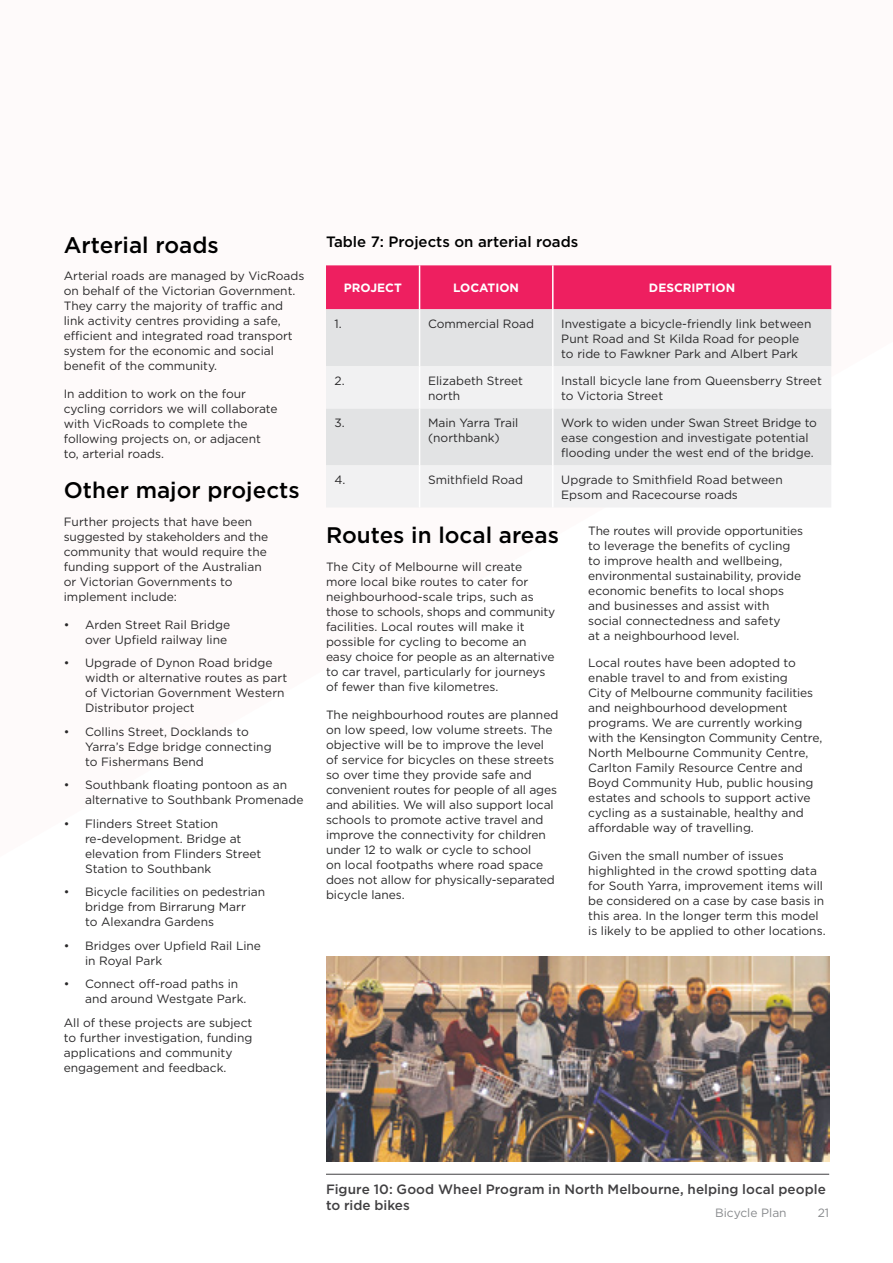
<style>
.page{position:relative;width:893px;height:1263px;background:#fff}
.page>*{position:absolute;margin:0;border:0;box-sizing:border-box;transform-origin:0 0}
.t1{font:500 22.5px "Gotham";color:#000}
.t2{font:500 15px "Gotham";color:#000}
.t3{font:500 13.5px/16.5px "Gotham";letter-spacing:.005em;color:#414042}
.t4{font:12px/15px "Gotham";color:#292829}
.t5{font:700 12px "Gotham";color:#fff}
.t6{font:12px "Gotham";color:#888a8d}
</style>
<div class="page">
<div style="left:326px;top:265px;width:505px;height:44px;background:#ee1f60"></div>
<div style="left:326px;top:309px;width:505px;height:57px;background:#e2e3e4"></div>
<svg style="left:326px;top:366px;width:505px;height:141px;fill:#f1f1f2"></svg>
<hr style="left:419px;top:309px;width:1px;height:57px;background:#fff">
<hr style="left:552px;top:309px;width:2px;height:57px;background:#fff">
<hr style="left:419px;top:366px;width:1px;height:42px;background:#fff">
<hr style="left:552px;top:366px;width:2px;height:42px;background:#fff">
<hr style="left:419px;top:408px;width:1px;height:57px;background:#fff">
<hr style="left:552px;top:408px;width:2px;height:57px;background:#fff">
<hr style="left:419px;top:465px;width:1px;height:42px;background:#fff">
<hr style="left:552px;top:465px;width:2px;height:42px;background:#fff">
<hr style="left:419px;top:265px;width:1px;height:44px;background:#fff">
<hr style="left:552px;top:265px;width:2px;height:44px;background:#fff">
<hr style="left:326px;top:1174px;width:503px;height:1px;background:#414042">
<img style="left:326px;top:957px;width:503px;height:204px">
<h1 class="t1" style="left:64px;top:232px;width:156px">Arterial roads</h1>
<p class="t4" style="left:64px;top:268px;width:242px">Arterial roads are managed by VicRoads on behalf of the Victorian Government.<br>They carry the majority of traffic and link activity centres providing a safe, efficient and integrated road transport system for the economic and social benefit of the community.</p>
<p class="t4" style="left:64px;top:386px;width:215px">In addition to work on the four cycling corridors we will collaborate with VicRoads to complete the following projects on, or adjacent to, arterial roads.</p>
<h1 class="t1" style="left:64px;top:477px;width:237px">Other major projects</h1>
<p class="t4" style="left:64px;top:514px;width:206px">Further projects that have been suggested by stakeholders and the community that would require the funding support of the Australian or Victorian Governments to implement include:</p>
<p class="t4" style="left:64px;top:616px;width:168px;text-align:right">• Arden Street Rail Bridge over Upfield railway line</p>
<p class="t4" style="left:85px;top:655px;width:204px;text-indent:-21px">• Upgrade of Dynon Road bridge width or alternative routes as part of Victorian Government Western<br>Distributor project</p>
<p class="t4" style="left:85px;top:723px;width:188px;text-indent:-21px">• Collins Street, Docklands to<br>Yarra’s Edge bridge connecting to Fishermans Bend</p>
<p class="t4" style="left:85px;top:777px;width:220px;text-indent:-21px">• Southbank floating pontoon as an alternative to Southbank Promenade</p>
<p class="t4" style="left:85px;top:815px;width:178px;text-indent:-21px">• Flinders Street Station re-development. Bridge at elevation from Flinders Street<br>Station to Southbank</p>
<p class="t4" style="left:85px;top:884px;width:182px;text-indent:-21px">• Bicycle facilities on pedestrian bridge from Birrarung Marr<br>to Alexandra Gardens</p>
<p class="t4" style="left:85px;top:938px;width:178px;text-indent:-21px">• Bridges over Upfield Rail Line in Royal Park</p>
<p class="t4" style="left:85px;top:976px;width:163px;text-indent:-21px">• Connect off-road paths in and around Westgate Park.</p>
<p class="t4" style="left:64px;top:1015px;width:190px">All of these projects are subject to further investigation, funding applications and community engagement and feedback.</p>
<p class="t2" style="left:326px;top:233px;width:254px">Table 7: Projects on arterial roads</p>
<p class="t5" style="left:344px;top:281px;width:59px">PROJECT</p>
<p class="t5" style="left:453px;top:281px;width:67px">LOCATION</p>
<p class="t5" style="left:649px;top:281px;width:88px">DESCRIPTION</p>
<p class="t4" style="left:334px;top:316px;width:9px">1.</p>
<p class="t4" style="left:428px;top:316px;width:107px">Commercial Road</p>
<p class="t4" style="left:561px;top:316px;width:252px">Investigate a bicycle-friendly link between<br>Punt Road and St Kilda Road for people to ride to Fawkner Park and Albert Park</p>
<p class="t4" style="left:334px;top:373px;width:12px">2.</p>
<p class="t4" style="left:428px;top:373px;width:97px">Elizabeth Street north</p>
<p class="t4" style="left:561px;top:373px;width:262px">Install bicycle lane from Queensberry Street to Victoria Street</p>
<p class="t4" style="left:334px;top:415px;width:12px">3.</p>
<p class="t4" style="left:428px;top:415px;width:92px">Main Yarra Trail (northbank)</p>
<p class="t4" style="left:561px;top:415px;width:257px">Work to widen under Swan Street Bridge to ease congestion and investigate potential flooding under the west end of the bridge.</p>
<p class="t4" style="left:334px;top:472px;width:12px">4.</p>
<p class="t4" style="left:428px;top:472px;width:97px">Smithfield Road</p>
<p class="t4" style="left:561px;top:472px;width:223px">Upgrade to Smithfield Road between<br>Epsom and Racecourse roads</p>
<h1 class="t1" style="left:326px;top:523px;width:234px">Routes in local areas</h1>
<p class="t4" style="left:326px;top:559px;width:231px">The City of Melbourne will create more local bike routes to cater for neighbourhood-scale trips, such as those to schools, shops and community facilities. Local routes will make it possible for cycling to become an easy choice for people as an alternative to car travel, particularly for journeys of fewer than five kilometres.</p>
<p class="t4" style="left:326px;top:707px;width:234px">The neighbourhood routes are planned on low speed, low volume streets. The objective will be to improve the level of service for bicycles on these streets so over time they provide safe and convenient routes for people of all ages and abilities. We will also support local schools to promote active travel and improve the connectivity for children under 12 to walk or cycle to school<br>on local footpaths where road space does not allow for physically-separated bicycle lanes.</p>
<p class="t4" style="left:588px;top:523px;width:216px">The routes will provide opportunities to leverage the benefits of cycling to improve health and wellbeing, environmental sustainability, provide economic benefits to local shops and businesses and assist with social connectedness and safety<br>at a neighbourhood level.</p>
<p class="t4" style="left:588px;top:655px;width:236px">Local routes have been adopted to enable travel to and from existing<br>City of Melbourne community facilities and neighbourhood development programs. We are currently working with the Kensington Community Centre, North Melbourne Community Centre, Carlton Family Resource Centre and Boyd Community Hub, public housing estates and schools to support active cycling as a sustainable, healthy and affordable way of travelling.</p>
<p class="t4" style="left:588px;top:848px;width:239px">Given the small number of issues highlighted in the crowd spotting data for South Yarra, improvement items will be considered on a case by case basis in this area. In the longer term this model is likely to be applied to other locations.</p>
<p class="t3" style="left:326px;top:1180px;width:501px">Figure 10: Good Wheel Program in North Melbourne, helping local people to ride bikes</p>
<p class="t6" style="left:715px;top:1206px;width:73px">Bicycle Plan</p>
<p class="t6" style="left:818px;top:1206px;width:13px">21</p>
</div>
